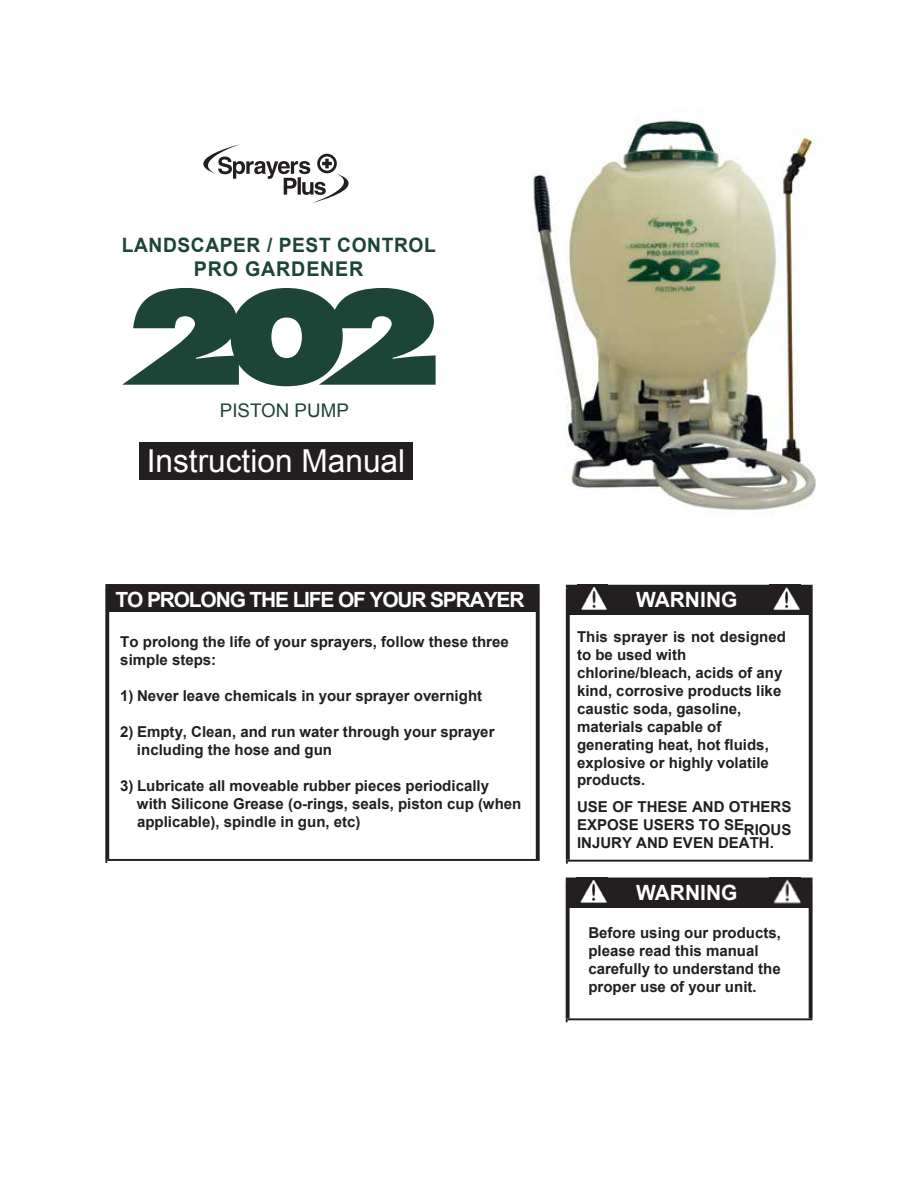
<style>
.page{position:relative;width:918px;height:1188px;background:#fff}
.page>*{position:absolute;margin:0;border:0;box-sizing:border-box;transform-origin:0 0}
.t1{font:31.65px "Arial";color:#fff}
.t2{font:700 21px "Arial";letter-spacing:-.055em;color:#fff}
.t3{font:700 21px "Arial";color:#fff}
.t4{font:700 20.25px "Arial";letter-spacing:.04em;color:#1c4437}
.t5{font:700 19.8px "Arial";letter-spacing:.03em;color:#1c4437}
.t6{font:18.75px "Arial";color:#1c4437}
.t7{font:700 15px/18px "Arial";color:#231f20}
</style>
<div class="page">
<svg style="left:566px;top:589px;width:4px;height:271px"></svg>
<hr style="left:566px;top:585px;width:247px;height:4px;background:#231f20">
<hr style="left:568px;top:860px;width:245px;height:2px;background:#231f20">
<svg style="left:809px;top:589px;width:4px;height:271px"></svg>
<div style="left:568px;top:587px;width:243px;height:28px;background:#231f20"></div>
<img style="left:581px;top:587px;width:26px;height:23px">
<img style="left:773px;top:587px;width:27px;height:23px">
<svg style="left:566px;top:881px;width:4px;height:137px"></svg>
<hr style="left:566px;top:878px;width:247px;height:3px;background:#231f20">
<hr style="left:568px;top:1018px;width:245px;height:2px;background:#231f20">
<svg style="left:809px;top:881px;width:4px;height:137px"></svg>
<div style="left:568px;top:879px;width:243px;height:29px;background:#231f20"></div>
<img style="left:580px;top:880px;width:27px;height:23px">
<img style="left:773px;top:879px;width:27px;height:25px">
<svg style="left:105px;top:588px;width:4px;height:271px"></svg>
<hr style="left:105px;top:584px;width:435px;height:4px;background:#2a2627">
<hr style="left:107px;top:859px;width:433px;height:2px;background:#231f20">
<svg style="left:536px;top:588px;width:4px;height:271px"></svg>
<div style="left:108px;top:586px;width:428px;height:25px;background:#231f20"></div>
<div style="left:139px;top:442px;width:274px;height:38px;background:#231f20"></div>
<svg style="left:203px;top:144px;width:146px;height:59px"></svg>
<svg style="left:122px;top:288px;width:314px;height:98px"></svg>
<img style="left:531px;top:120px;width:294px;height:390px">
<h3 class="t5" style="left:122px;top:232px;width:315px">LANDSCAPER / PEST CONTROL</h3>
<h3 class="t4" style="left:194px;top:256px;width:171px">PRO GARDENER</h3>
<p class="t6" style="left:220px;top:399px;width:131px">PISTON PUMP</p>
<h1 class="t1" style="left:147px;top:440px;width:260px">Instruction Manual</h1>
<h2 class="t2" style="left:116px;top:586px;width:410px">TO PROLONG THE LIFE OF YOUR SPRAYER</h2>
<p class="t7" style="left:120px;top:633px;width:390px">To prolong the life of your sprayers, follow these three simple steps:</p>
<p class="t7" style="left:120px;top:687px;width:363px">1) Never leave chemicals in your sprayer overnight</p>
<p class="t7" style="left:137px;top:723px;width:359px;text-indent:-17px">2) Empty, Clean, and run water through your sprayer including the hose and gun</p>
<p class="t7" style="left:137px;top:777px;width:386px;text-indent:-17px">3) Lubricate all moveable rubber pieces periodically with Silicone Grease (o-rings, seals, piston cup (when applicable), spindle in gun, etc)</p>
<h2 class="t3" style="left:636px;top:586px;width:103px">WARNING</h2>
<p class="t7" style="left:577px;top:628px;width:210px">This sprayer is not designed to be used with chlorine/bleach, acids of any kind, corrosive products like caustic soda, gasoline, materials capable of generating heat, hot fluids, explosive or highly volatile products.</p>
<p class="t7" style="left:577px;top:799px;width:216px;text-align:justify">USE OF THESE AND OTHERS EXPOSE USERS TO SERIOUS INJURY AND EVEN DEATH.</p>
<h2 class="t3" style="left:636px;top:878px;width:103px">WARNING</h2>
<p class="t7" style="left:588px;top:924px;width:194px">Before using our products, please read this manual carefully to understand the proper use of your unit.</p>
</div>
